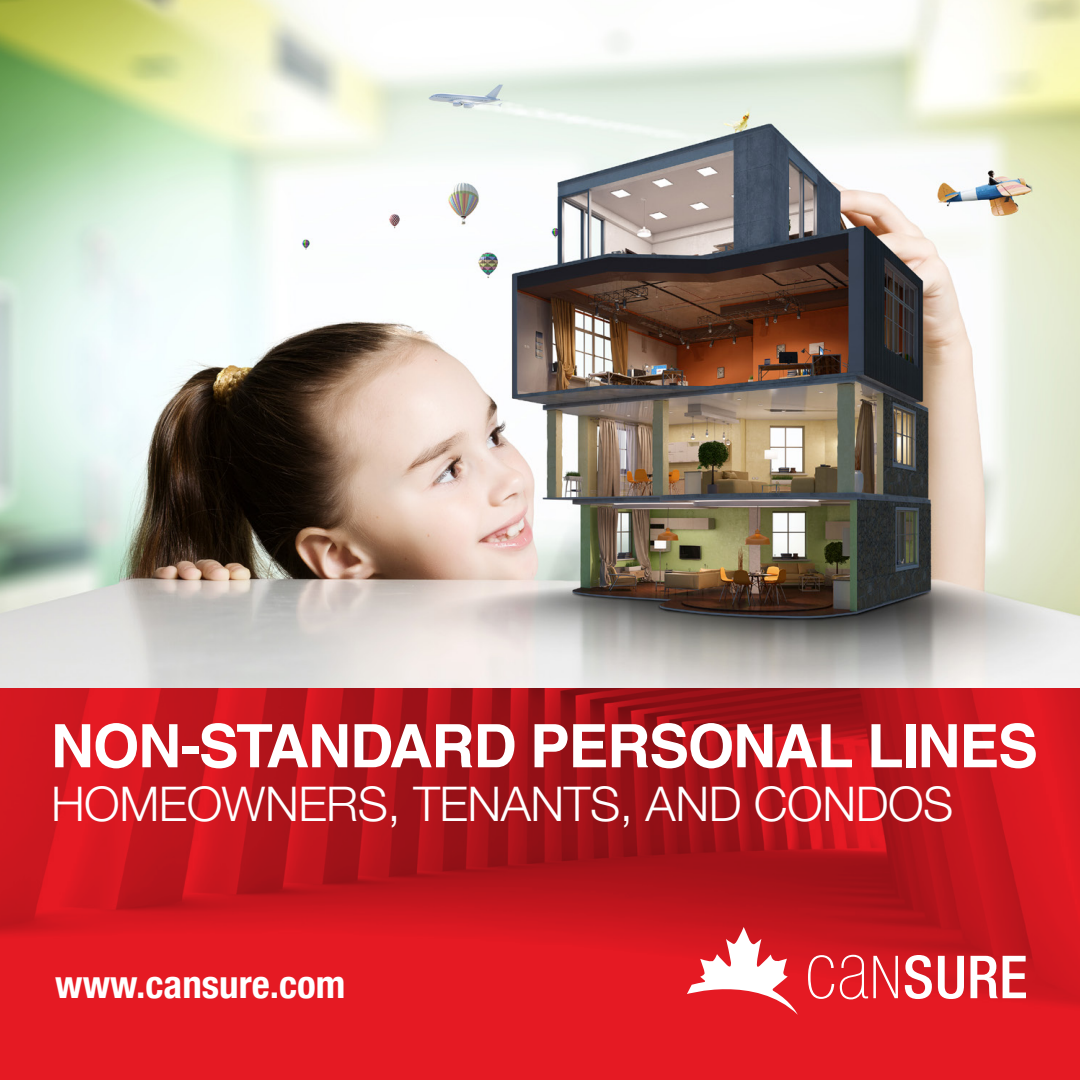
<style>
.page{position:relative;width:1080px;height:1080px;background:#fff}
.page>*{position:absolute;margin:0;border:0;box-sizing:border-box;transform-origin:0 0}
.t1{font:700 60px "Helvetica LT Std";letter-spacing:-.025em;color:#fff}
.t2{font:300 48px "Helvetica Neue LT Std";letter-spacing:-.01em;color:#fff}
.t3{font:700 condensed 39px "Helvetica Neue";color:#fff}
</style>
<div class="page">
<img style="left:0;top:0;width:1080px;height:689px">
<svg style="left:0;top:689px;width:1080px;height:391px;background:#c8161e"></svg>
<svg style="left:808px;top:955px;width:26px;height:44px"></svg>
<svg style="left:840px;top:955px;width:58px;height:44px;background:#e54d54"></svg>
<svg style="left:905px;top:955px;width:27px;height:44px"></svg>
<svg style="left:938px;top:956px;width:26px;height:43px"></svg>
<svg style="left:971px;top:956px;width:55px;height:42px"></svg>
<svg style="left:687px;top:927px;width:111px;height:88px"></svg>
<p class="t1" style="left:51px;top:710px;width:989px">NON-STANDARD PERSONAL LINES</p>
<p class="t2" style="left:51px;top:775px;width:904px">HOMEOWNERS, TENANTS, AND CONDOS</p>
<p class="t3" style="left:55px;top:961px;width:292px">www.cansure.com</p>
</div>
